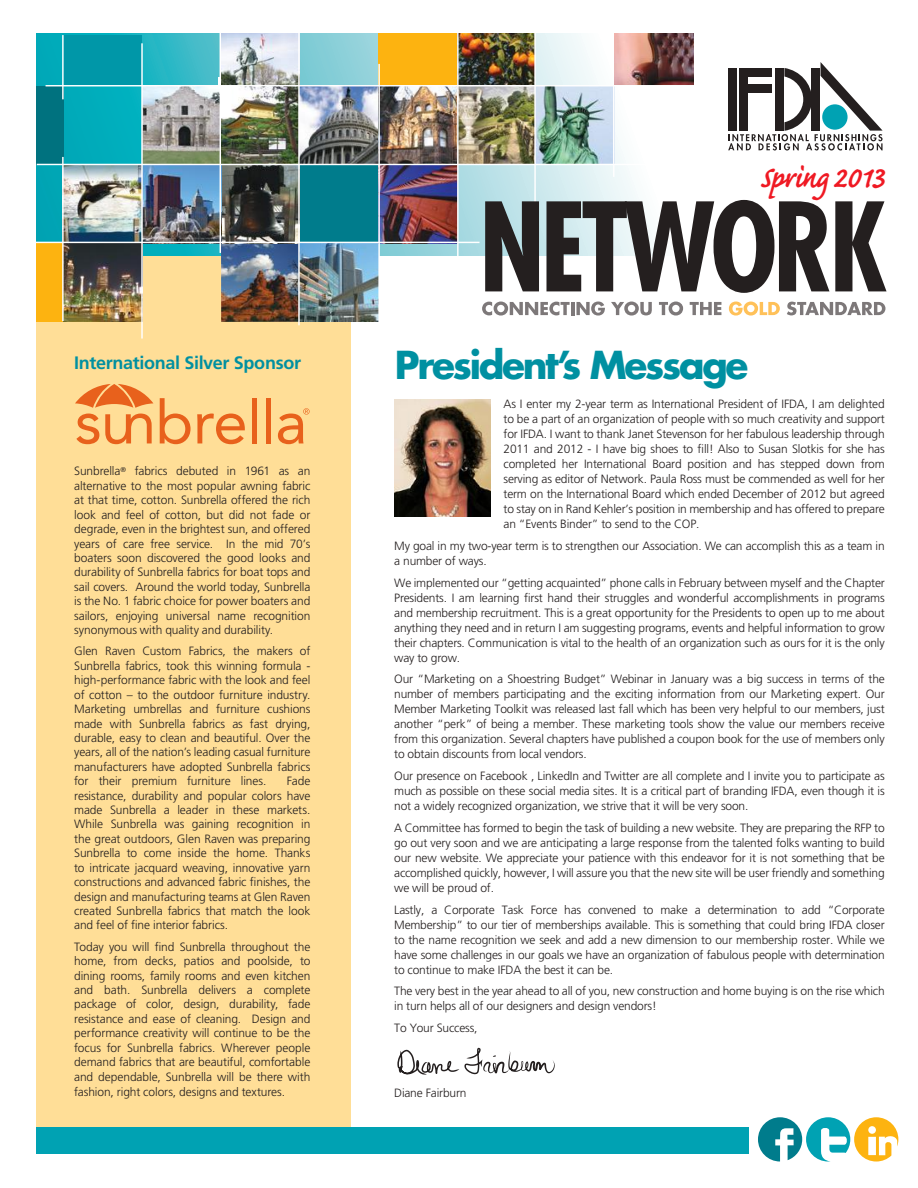
<style>
.page{position:relative;width:918px;height:1188px;background:#fff}
.page>*{position:absolute;margin:0;border:0;box-sizing:border-box;transform-origin:0 0}
.t1{font:700 39px "Caflisch Script";letter-spacing:-.02em;color:#ef1923;scale:.87 1}
.t2{font:700 37.5px "Futura";letter-spacing:-.06em;color:#0090a1}
.t3{font:700 18px "Frutiger";letter-spacing:-.02em;color:#0090a1}
.t4{font:300 12px/15px "Frutiger";letter-spacing:-.015em;color:#241f1f;text-align:justify}
</style>
<div class="page">
<div style="left:35px;top:35px;width:316px;height:1114px;background:#ffde97"></div>
<div style="left:34px;top:1127px;width:850px;height:27px;background:#00a2b3"></div>
<svg style="left:35px;top:34px;width:659px;height:221px"></svg>
<img style="left:218px;top:77px;width:80px;height:87px">
<div style="left:378px;top:7px;width:79px;height:79px;background:#fdb310"></div>
<div style="left:64px;top:35px;width:78px;height:51px;background:#0097a8"></div>
<div style="left:33px;top:86px;width:31px;height:78px;background:#00727f"></div>
<img style="left:459px;top:33px;width:75px;height:52px">
<img style="left:221px;top:165px;width:77px;height:157px">
<div style="left:300px;top:164px;width:78px;height:79px;background:#007c8c"></div>
<div style="left:34px;top:243px;width:30px;height:79px;background:#fdb310"></div>
<img style="left:143px;top:86px;width:77px;height:156px">
<hr style="left:62px;top:35px;width:2px;height:64px;background:#fff">
<hr style="left:692px;top:32px;width:1px;height:202px;background:#fff">
<img style="left:63px;top:165px;width:78px;height:157px">
<img style="left:300px;top:86px;width:313px;height:78px">
<img style="left:300px;top:243px;width:78px;height:79px">
<img style="left:380px;top:165px;width:77px;height:77px">
<hr style="left:457px;top:32px;width:2px;height:237px;background:#fff">
<img style="left:221px;top:33px;width:77px;height:52px">
<hr style="left:220px;top:32px;width:1px;height:221px;background:#fff">
<hr style="left:298px;top:32px;width:2px;height:293px;background:#fff">
<hr style="left:613px;top:32px;width:2px;height:145px;background:#fff">
<hr style="left:534px;top:32px;width:2px;height:289px;background:#fff">
<img style="left:615px;top:33px;width:78px;height:52px">
<hr style="left:378px;top:64px;width:2px;height:277px;background:#fff">
<hr style="left:46px;top:85px;width:871px;height:1px;background:#fff">
<svg style="left:482px;top:302px;width:123px;height:14px"></svg>
<svg style="left:611px;top:302px;width:41px;height:14px"></svg>
<svg style="left:659px;top:302px;width:24px;height:14px"></svg>
<svg style="left:690px;top:302px;width:31px;height:13px"></svg>
<svg style="left:729px;top:302px;width:51px;height:14px"></svg>
<svg style="left:787px;top:302px;width:98px;height:13px"></svg>
<hr style="left:62px;top:157px;width:2px;height:164px;background:#fff">
<hr style="left:141px;top:43px;width:2px;height:296px;background:#fff">
<hr style="left:37px;top:164px;width:880px;height:1px;background:#fff">
<hr style="left:34px;top:242px;width:446px;height:1px;background:#fff">
<svg style="left:485px;top:201px;width:54px;height:90px;background:#4c4d4e"></svg>
<svg style="left:546px;top:200px;width:283px;height:93px"></svg>
<svg style="left:835px;top:201px;width:52px;height:90px"></svg>
<svg style="left:728px;top:62px;width:155px;height:89px"></svg>
<div style="left:0;top:0;width:918px;height:33px;background:#fff"></div>
<img style="left:395px;top:399px;width:95px;height:117px">
<svg style="left:397px;top:1048px;width:158px;height:27px"></svg>
<div style="left:749px;top:1122px;width:158px;height:37px;background:#fff"></div>
<svg style="left:758px;top:1117px;width:140px;height:45px"></svg>
<svg style="left:75px;top:384px;width:78px;height:24px"></svg>
<svg style="left:76px;top:414px;width:23px;height:30px"></svg>
<svg style="left:105px;top:414px;width:47px;height:30px"></svg>
<svg style="left:160px;top:398px;width:31px;height:46px"></svg>
<svg style="left:197px;top:414px;width:48px;height:30px"></svg>
<div style="left:252px;top:398px;width:5px;height:45px;background:#e8611c"></div>
<div style="left:266px;top:398px;width:5px;height:45px;background:#e8611c"></div>
<svg style="left:278px;top:408px;width:32px;height:36px"></svg>
<h1 class="t1" style="left:760px;top:157px;width:145px">Spring 2013</h1>
<h3 class="t3" style="left:74px;top:352px;width:228px">International Silver Sponsor</h3>
<h2 class="t2" style="left:395px;top:340px;width:355px">President’s Message</h2>
<p class="t4" style="left:74px;top:464px;width:238px;line-height:14.4px">Sunbrella<sup>®</sup> fabrics debuted in 1961 as an alternative to the most popular awning fabric at that time, cotton. Sunbrella offered the rich look and feel of cotton, but did not fade or degrade, even in the brightest sun, and offered years of care free service. In the mid 70’s boaters soon discovered the good looks and durability of Sunbrella fabrics for boat tops and sail covers. Around the world today, Sunbrella is the No. 1 fabric choice for power boaters and sailors, enjoying universal name recognition synonymous with quality and durability.</p>
<p class="t4" style="left:74px;top:644px;width:238px;line-height:14.4px">Glen Raven Custom Fabrics, the makers of Sunbrella fabrics, took this winning formula - high-performance fabric with the look and feel of cotton – to the outdoor furniture industry.<br>Marketing umbrellas and furniture cushions made with Sunbrella fabrics as fast drying, durable, easy to clean and beautiful. Over the years, all of the nation’s leading casual furniture manufacturers have adopted Sunbrella fabrics for their premium furniture lines.</p>
<p class="t4" style="left:74px;top:774px;width:238px;line-height:14.4px;text-indent:213px">Fade resistance, durability and popular colors have made Sunbrella a leader in these markets.<br>While Sunbrella was gaining recognition in the great outdoors, Glen Raven was preparing Sunbrella to come inside the home. Thanks to intricate jacquard weaving, innovative yarn constructions and advanced fabric finishes, the design and manufacturing teams at Glen Raven created Sunbrella fabrics that match the look and feel of fine interior fabrics.</p>
<p class="t4" style="left:74px;top:939px;width:238px;line-height:14.5px">Today you will find Sunbrella throughout the home, from decks, patios and poolside, to dining rooms, family rooms and even kitchen and bath. Sunbrella delivers a complete package of color, design, durability, fade resistance and ease of cleaning. Design and performance creativity will continue to be the focus for Sunbrella fabrics. Wherever people demand fabrics that are beautiful, comfortable and dependable, Sunbrella will be there with fashion, right colors, designs and textures.</p>
<p class="t4" style="left:504px;top:397px;width:383px">As I enter my 2-year term as International President of IFDA, I am delighted to be a part of an organization of people with so much creativity and support for IFDA. I want to thank Janet Stevenson for her fabulous leadership through 2011 and 2012 - I have big shoes to fill! Also to Susan Slotkis for she has completed her International Board position and has stepped down from serving as editor of Network. Paula Ross must be commended as well for her term on the International Board which ended December of 2012 but agreed to stay on in Rand Kehler’s position in membership and has offered to prepare an “Events Binder” to send to the COP.</p>
<p class="t4" style="left:394px;top:538px;width:492px">My goal in my two-year term is to strengthen our Association. We can accomplish this as a team in a number of ways.</p>
<p class="t4" style="left:394px;top:575px;width:492px">We implemented our “getting acquainted” phone calls in February between myself and the Chapter Presidents. I am learning first hand their struggles and wonderful accomplishments in programs and membership recruitment. This is a great opportunity for the Presidents to open up to me about anything they need and in return I am suggesting programs, events and helpful information to grow their chapters. Communication is vital to the health of an organization such as ours for it is the only way to grow.</p>
<p class="t4" style="left:394px;top:672px;width:492px">Our “Marketing on a Shoestring Budget” Webinar in January was a big success in terms of the number of members participating and the exciting information from our Marketing expert. Our Member Marketing Toolkit was released last fall which has been very helpful to our members, just another “perk” of being a member. These marketing tools show the value our members receive from this organization. Several chapters have published a coupon book for the use of members only to obtain discounts from local vendors.</p>
<p class="t4" style="left:394px;top:769px;width:492px">Our presence on Facebook , LinkedIn and Twitter are all complete and I invite you to participate as much as possible on these social media sites. It is a critical part of branding IFDA, even though it is not a widely recognized organization, we strive that it will be very soon.</p>
<p class="t4" style="left:394px;top:820px;width:492px">A Committee has formed to begin the task of building a new website. They are preparing the RFP to go out very soon and we are anticipating a large response from the talented folks wanting to build our new website. We appreciate your patience with this endeavor for it is not something that be accomplished quickly, however, I will assure you that the new site will be user friendly and something we will be proud of.</p>
<p class="t4" style="left:394px;top:902px;width:492px">Lastly, a Corporate Task Force has convened to make a determination to add “Corporate Membership” to our tier of memberships available. This is something that could bring IFDA closer to the name recognition we seek and add a new dimension to our membership roster. While we have some challenges in our goals we have an organization of fabulous people with determination to continue to make IFDA the best it can be.</p>
<p class="t4" style="left:394px;top:984px;width:492px">The very best in the year ahead to all of you, new construction and home buying is on the rise which in turn helps all of our designers and design vendors!</p>
<p class="t4" style="left:394px;top:1021px;width:85px">To Your Success,</p>
<p class="t4" style="left:394px;top:1086px;width:74px">Diane Fairburn</p>
</div>
